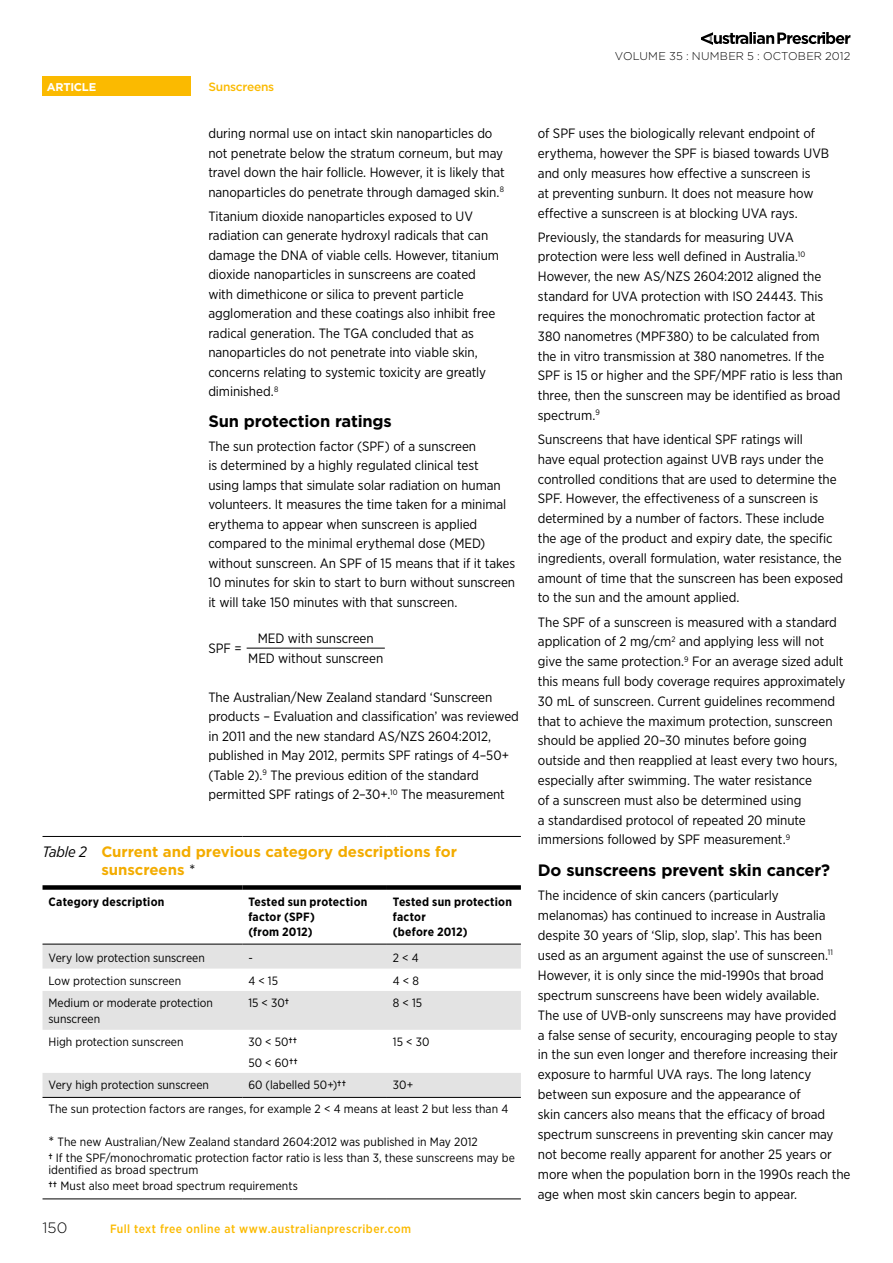
<style>
.page{position:relative;width:893px;height:1263px;background:#fff}
.page>*{position:absolute;margin:0;border:0;box-sizing:border-box;transform-origin:0 0}
.t1{font:700 16.5px "Gotham";letter-spacing:-.01em;color:#000}
.t2{font:700 15px/17.2px "Gotham";color:#f3ac00}
.t3{font:300 15px "Gotham";color:#000}
.t4{font:13.5px/19.8px "Gotham Narrow";letter-spacing:-.005em;color:#000}
.t5{font:12px/16.2px "Gotham Narrow";color:#000}
.t6{font:700 12px/15px "Gotham Narrow";letter-spacing:.015em;color:#000}
.t7{font:500 12px "Gotham Narrow";letter-spacing:.035em;color:#fbba00}
.t8{font:500 12px "Gotham";letter-spacing:-.02em;color:#fbba00}
.t9{font:300 11.25px "Gotham";letter-spacing:.015em;color:#000}
.t10{font:700 11.25px "Gotham";letter-spacing:-.02em;color:#fff}
.s1{font-family:"Gotham Narrow";font-weight:400;font-style:italic;color:#000}
.s2{font-weight:400;color:#000}
.s3{font-weight:700}
.s4{font-size:15px}
</style>
<div class="page">
<div style="left:43px;top:77px;width:148px;height:19px;background:#fbba00"></div>
<svg style="left:701px;top:32px;width:149px;height:13px"></svg>
<hr style="left:247px;top:648px;width:138px;height:1px;background:#000">
<svg style="left:43px;top:945px;width:478px;height:152px;fill:#e3e3e3"></svg>
<hr style="left:43px;top:836px;width:199px;height:1px;background:#000">
<hr style="left:242px;top:836px;width:145px;height:1px;background:#000">
<hr style="left:387px;top:836px;width:134px;height:1px;background:#000">
<div style="left:43px;top:885px;width:199px;height:5px;background:#000"></div>
<div style="left:242px;top:885px;width:145px;height:5px;background:#000"></div>
<div style="left:387px;top:885px;width:134px;height:5px;background:#000"></div>
<hr style="left:43px;top:944px;width:199px;height:1px;background:#000">
<hr style="left:242px;top:944px;width:145px;height:1px;background:#000">
<hr style="left:387px;top:944px;width:134px;height:1px;background:#000">
<hr style="left:43px;top:1097px;width:199px;height:1px;background:#000">
<hr style="left:242px;top:1097px;width:145px;height:1px;background:#000">
<hr style="left:387px;top:1097px;width:134px;height:1px;background:#000">
<hr style="left:43px;top:1198px;width:199px;height:1px;background:#000">
<hr style="left:242px;top:1198px;width:145px;height:1px;background:#000">
<hr style="left:387px;top:1198px;width:134px;height:1px;background:#000">
<p class="t10" style="left:47px;top:79px;width:51px">article</p>
<p class="t8" style="left:208px;top:79px;width:67px">Sunscreens</p>
<p class="t4" style="left:208px;top:124px;width:298px">during normal use on intact skin nanoparticles do not penetrate below the stratum corneum, but may travel down the hair follicle. However, it is likely that nanoparticles do penetrate through damaged skin.<sup>8</sup></p>
<p class="t4" style="left:208px;top:206px;width:292px">Titanium dioxide nanoparticles exposed to UV radiation can generate hydroxyl radicals that can damage the DNA of viable cells. However, titanium dioxide nanoparticles in sunscreens are coated with dimethicone or silica to prevent particle agglomeration and these coatings also inhibit free radical generation. The TGA concluded that as nanoparticles do not penetrate into viable skin, concerns relating to systemic toxicity are greatly diminished.<sup>8</sup></p>
<p class="t1" style="left:208px;top:410px;width:185px">Sun protection ratings</p>
<p class="t4" style="left:208px;top:436px;width:308px">The sun protection factor (SPF) of a sunscreen<br>is determined by a highly regulated clinical test<br>using lamps that simulate solar radiation on human volunteers. It measures the time taken for a minimal erythema to appear when sunscreen is applied compared to the minimal erythemal dose (MED) without sunscreen. An SPF of 15 means that if it takes 10 minutes for skin to start to burn without sunscreen it will take 150 minutes with that sunscreen.</p>
<p class="t4" style="left:248px;top:628px;width:137px;text-align:center">MED with sunscreen<br>MED without sunscreen</p>
<p class="t4" style="left:208px;top:638px;width:35px">SPF =</p>
<p class="t4" style="left:208px;top:687px;width:312px">The Australian/New Zealand standard ‘Sunscreen products – Evaluation and classification’ was reviewed in 2011 and the new standard AS/NZS 2604:2012, published in May 2012, permits SPF ratings of 4–50+ (Table 2).<sup>9</sup> The previous edition of the standard permitted SPF ratings of 2–30+.<sup>10</sup> The measurement</p>
<p class="t2" style="left:101px;top:843px;width:357px;text-indent:-59px"><span class="s1">Table 2</span> Current and previous category descriptions for sunscreens <span class="s2">*</span></p>
<p class="t6" style="left:49px;top:894px;width:117px">Category description</p>
<p class="t6" style="left:248px;top:894px;width:121px">Tested sun protection factor (SPF)<br>(from 2012)</p>
<p class="t6" style="left:393px;top:894px;width:121px">Tested sun protection factor<br>(before 2012)</p>
<p class="t5" style="left:49px;top:950px;width:158px">Very low protection sunscreen</p>
<p class="t5" style="left:248px;top:950px;width:6px">-</p>
<p class="t5" style="left:393px;top:950px;width:27px">2 &lt; 4</p>
<p class="t5" style="left:49px;top:972px;width:134px">Low protection sunscreen</p>
<p class="t5" style="left:248px;top:972px;width:31px">4 &lt; 15</p>
<p class="t5" style="left:393px;top:972px;width:28px">4 &lt; 8</p>
<p class="t5" style="left:49px;top:994px;width:166px">Medium or moderate protection sunscreen</p>
<p class="t5" style="left:248px;top:994px;width:42px">15 &lt; 30<span class="s3">†</span></p>
<p class="t5" style="left:393px;top:994px;width:31px">8 &lt; 15</p>
<p class="t5" style="left:49px;top:1033px;width:137px">High protection sunscreen</p>
<p class="t5" style="left:248px;top:1031px;width:51px;line-height:20.7px">30 &lt; 50<span class="s3">††<br></span>50 &lt; 60<span class="s3">††</span></p>
<p class="t5" style="left:393px;top:1033px;width:38px">15 &lt; 30</p>
<p class="t5" style="left:49px;top:1076px;width:162px">Very high protection sunscreen</p>
<p class="t5" style="left:248px;top:1076px;width:99px">60 (labelled 50+)<span class="s3">††</span></p>
<p class="t5" style="left:49px;top:1072px;width:461px;line-height:24.5px;text-indent:344px">30+<br>The sun protection factors are ranges, for example 2 &lt; 4 means at least 2 but less than 4</p>
<p class="t5" style="left:49px;top:1133px;width:468px"><span class="s4">*</span> The new Australian/New Zealand standard 2604:2012 was published in May 2012<br><span class="s3">†</span> If the SPF/monochromatic protection factor ratio is less than 3, these sunscreens may be</p>
<p class="t5" style="left:49px;top:1161px;width:251px">identified as broad spectrum<br><span class="s3">††</span> Must also meet broad spectrum requirements</p>
<p class="t3" style="left:43px;top:1218px;width:26px">150</p>
<p class="t7" style="left:110px;top:1221px;width:302px">Full text free online at www.australianprescriber.com</p>
<p class="t9" style="left:615px;top:48px;width:237px">VOLUME 35 : NUMBER 5 : OCTOBER 2012</p>
<p class="t4" style="left:538px;top:123px;width:293px">of SPF uses the biologically relevant endpoint of erythema, however the SPF is biased towards UVB and only measures how effective a sunscreen is<br>at preventing sunburn. It does not measure how effective a sunscreen is at blocking UVA rays.</p>
<p class="t4" style="left:538px;top:227px;width:306px">Previously, the standards for measuring UVA protection were less well defined in Australia.<sup>10<br></sup>However, the new AS/NZS 2604:2012 aligned the standard for UVA protection with ISO 24443. This requires the monochromatic protection factor at<br>380 nanometres (MPF380) to be calculated from<br>the in vitro transmission at 380 nanometres. If the SPF is 15 or higher and the SPF/MPF ratio is less than three, then the sunscreen may be identified as broad spectrum.<sup>9</sup></p>
<p class="t4" style="left:538px;top:429px;width:307px">Sunscreens that have identical SPF ratings will<br>have equal protection against UVB rays under the controlled conditions that are used to determine the SPF. However, the effectiveness of a sunscreen is determined by a number of factors. These include the age of the product and expiry date, the specific ingredients, overall formulation, water resistance, the amount of time that the sunscreen has been exposed to the sun and the amount applied.</p>
<p class="t4" style="left:538px;top:612px;width:309px">The SPF of a sunscreen is measured with a standard application of 2 mg/cm<sup>2</sup> and applying less will not give the same protection.<sup>9</sup> For an average sized adult this means full body coverage requires approximately 30 mL of sunscreen. Current guidelines recommend that to achieve the maximum protection, sunscreen should be applied 20–30 minutes before going outside and then reapplied at least every two hours, especially after swimming. The water resistance<br>of a sunscreen must also be determined using<br>a standardised protocol of repeated 20 minute immersions followed by SPF measurement.<sup>9</sup></p>
<p class="t1" style="left:538px;top:859px;width:294px">Do sunscreens prevent skin cancer?</p>
<p class="t4" style="left:538px;top:885px;width:314px">The incidence of skin cancers (particularly melanomas) has continued to increase in Australia despite 30 years of ‘Slip, slop, slap’. This has been used as an argument against the use of sunscreen.<sup>11<br></sup>However, it is only since the mid-1990s that broad spectrum sunscreens have been widely available.<br>The use of UVB-only sunscreens may have provided<br>a false sense of security, encouraging people to stay in the sun even longer and therefore increasing their exposure to harmful UVA rays. The long latency between sun exposure and the appearance of<br>skin cancers also means that the efficacy of broad spectrum sunscreens in preventing skin cancer may not become really apparent for another 25 years or more when the population born in the 1990s reach the age when most skin cancers begin to appear.</p>
</div>
